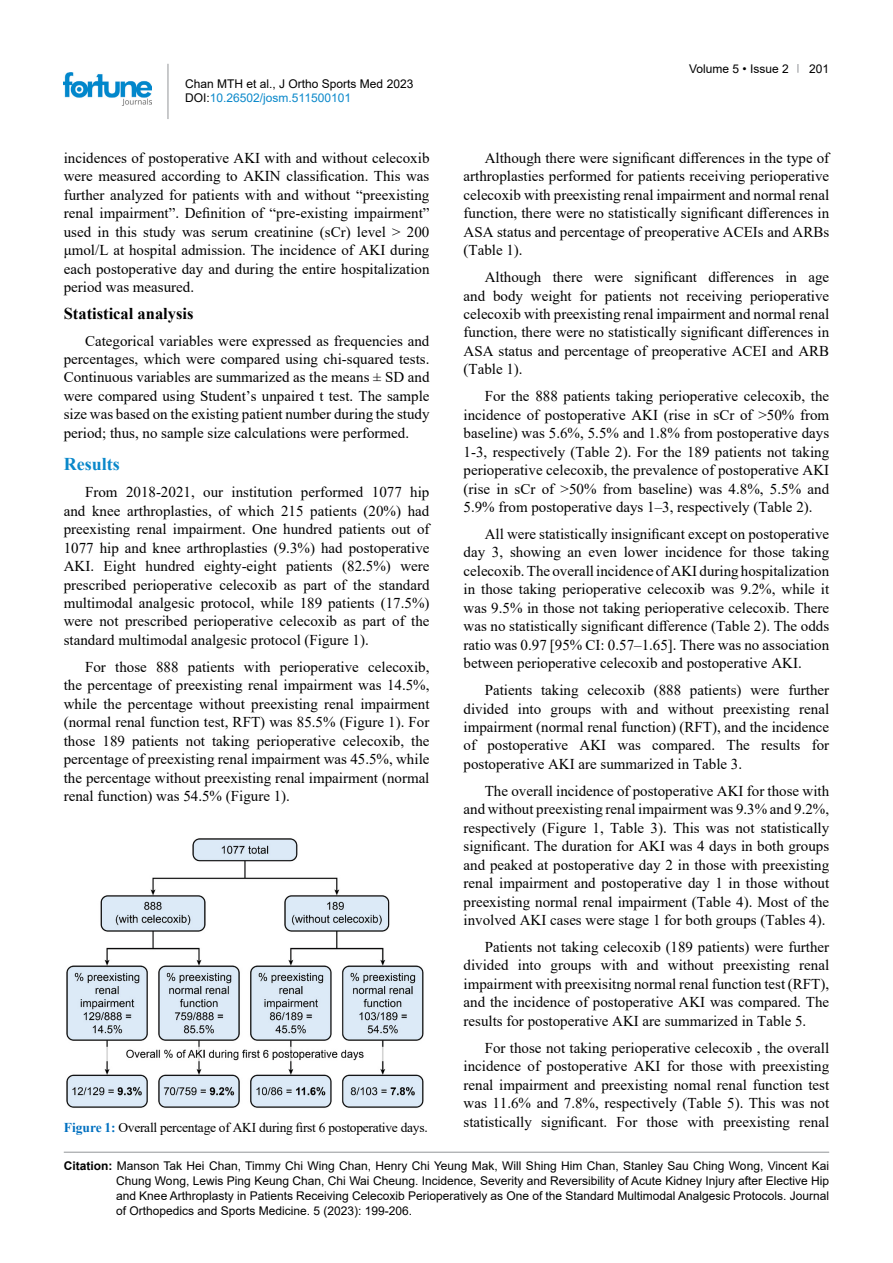
<style>
.page{position:relative;width:893px;height:1263px;background:#fff}
.page>*{position:absolute;margin:0;border:0;box-sizing:border-box;transform-origin:0 0}
.t1{font:700 18px "Times New Roman";color:#0a88ca}
.t2{font:700 16.5px "Times New Roman";color:#000}
.t3{font:15px/18.5px "Times New Roman";color:#000;text-align:justify}
.t4{font:13.5px "Times New Roman";letter-spacing:-.02em;color:#000}
.t5{font:12px/15px "Arial";color:#000}
.s1{color:#0a88ca}
.s2{font-weight:700;color:#0070c0}
.s3{font-weight:700}
</style>
<div class="page">
<hr style="left:168px;top:64px;width:1px;height:55px;background:#939598">
<img style="left:64px;top:72px;width:88px;height:33px">
<hr style="left:64px;top:1152px;width:765px;height:1px;background:#939598">
<img style="left:66px;top:838px;width:358px;height:270px">
<p class="t5" style="left:185px;top:76px;width:230px;line-height:14.4px">Chan MTH et al., J Ortho Sports Med 2023<br>DOI:<span class="s1">10.26502/josm.511500101</span></p>
<p class="t3" style="left:64px;top:148px;width:367px">incidences of postoperative AKI with and without celecoxib were measured according to AKIN classification. This was further analyzed for patients with and without “preexisting renal impairment”. Definition of “pre-existing impairment” used in this study was serum creatinine (sCr) level &gt; 200 μmol/L at hospital admission. The incidence of AKI during each postoperative day and during the entire hospitalization period was measured.</p>
<p class="t2" style="left:64px;top:301px;width:131px">Statistical analysis</p>
<p class="t3" style="left:64px;top:331px;width:367px;text-indent:21px">Categorical variables were expressed as frequencies and percentages, which were compared using chi-squared tests.<br>Continuous variables are summarized as the means ± SD and were compared using Student’s unpaired t test. The sample size was based on the existing patient number during the study period; thus, no sample size calculations were performed.</p>
<p class="t1" style="left:64px;top:451px;width:57px">Results</p>
<p class="t3" style="left:64px;top:483px;width:367px;text-indent:21px">From 2018-2021, our institution performed 1077 hip and knee arthroplasties, of which 215 patients (20%) had preexisting renal impairment. One hundred patients out of 1077 hip and knee arthroplasties (9.3%) had postoperative AKI. Eight hundred eighty-eight patients (82.5%) were prescribed perioperative celecoxib as part of the standard multimodal analgesic protocol, while 189 patients (17.5%) were not prescribed perioperative celecoxib as part of the standard multimodal analgesic protocol (Figure 1).</p>
<p class="t3" style="left:64px;top:657px;width:367px;text-indent:21px">For those 888 patients with perioperative celecoxib, the percentage of preexisting renal impairment was 14.5%, while the percentage without preexisting renal impairment (normal renal function test, RFT) was 85.5% (Figure 1). For those 189 patients not taking perioperative celecoxib, the percentage of preexisting renal impairment was 45.5%, while the percentage without preexisting renal impairment (normal renal function) was 54.5% (Figure 1).</p>
<p class="t4" style="left:64px;top:1117px;width:366px"><span class="s2">Figure 1:</span> Overall percentage of AKI during first 6 postoperative days.</p>
<p class="t5" style="left:689px;top:61px;width:101px">Volume 5 • Issue 2</p>
<p class="t5" style="left:809px;top:61px;width:22px">201</p>
<p class="t3" style="left:463px;top:148px;width:367px;text-indent:21px">Although there were significant differences in the type of arthroplasties performed for patients receiving perioperative celecoxib with preexisting renal impairment and normal renal function, there were no statistically significant differences in ASA status and percentage of preoperative ACEIs and ARBs (Table 1).</p>
<p class="t3" style="left:463px;top:267px;width:367px;text-indent:21px">Although there were significant differences in age and body weight for patients not receiving perioperative celecoxib with preexisting renal impairment and normal renal function, there were no statistically significant differences in ASA status and percentage of preoperative ACEI and ARB (Table 1).</p>
<p class="t3" style="left:463px;top:387px;width:367px;text-indent:21px">For the 888 patients taking perioperative celecoxib, the incidence of postoperative AKI (rise in sCr of &gt;50% from baseline) was 5.6%, 5.5% and 1.8% from postoperative days 1-3, respectively (Table 2). For the 189 patients not taking perioperative celecoxib, the prevalence of postoperative AKI (rise in sCr of &gt;50% from baseline) was 4.8%, 5.5% and 5.9% from postoperative days 1–3, respectively (Table 2).</p>
<p class="t3" style="left:463px;top:524px;width:367px;text-indent:21px">All were statistically insignificant except on postoperative day 3, showing an even lower incidence for those taking celecoxib. The overall incidence of AKI during hospitalization in those taking perioperative celecoxib was 9.2%, while it was 9.5% in those not taking perioperative celecoxib. There was no statistically significant difference (Table 2). The odds ratio was 0.97 [95% CI: 0.57–1.65]. There was no association between perioperative celecoxib and postoperative AKI.</p>
<p class="t3" style="left:463px;top:680px;width:367px;text-indent:21px">Patients taking celecoxib (888 patients) were further divided into groups with and without preexisting renal impairment (normal renal function) (RFT), and the incidence of postoperative AKI was compared. The results for postoperative AKI are summarized in Table 3.</p>
<p class="t3" style="left:463px;top:781px;width:367px;text-indent:21px">The overall incidence of postoperative AKI for those with and without preexisting renal impairment was 9.3% and 9.2%, respectively (Figure 1, Table 3). This was not statistically significant. The duration for AKI was 4 days in both groups and peaked at postoperative day 2 in those with preexisting renal impairment and postoperative day 1 in those without preexisting normal renal impairment (Table 4). Most of the involved AKI cases were stage 1 for both groups (Tables 4).</p>
<p class="t3" style="left:463px;top:937px;width:367px;text-indent:21px">Patients not taking celecoxib (189 patients) were further divided into groups with and without preexisting renal impairment with preexisitng normal renal function test (RFT), and the incidence of postoperative AKI was compared. The results for postoperative AKI are summarized in Table 5.</p>
<p class="t3" style="left:463px;top:1038px;width:367px;text-indent:21px">For those not taking perioperative celecoxib , the overall incidence of postoperative AKI for those with preexisting renal impairment and preexisting nomal renal function test was 11.6% and 7.8%, respectively (Table 5). This was not statistically significant. For those with preexisting renal</p>
<p class="t5" style="left:116px;top:1158px;width:715px;text-align:justify;text-indent:-52px"><span class="s3">Citation:</span> Manson Tak Hei Chan, Timmy Chi Wing Chan, Henry Chi Yeung Mak, Will Shing Him Chan, Stanley Sau Ching Wong, Vincent Kai Chung Wong, Lewis Ping Keung Chan, Chi Wai Cheung. Incidence, Severity and Reversibility of Acute Kidney Injury after Elective Hip and Knee Arthroplasty in Patients Receiving Celecoxib Perioperatively as One of the Standard Multimodal Analgesic Protocols. Journal of Orthopedics and Sports Medicine. 5 (2023): 199-206.</p>
</div>
